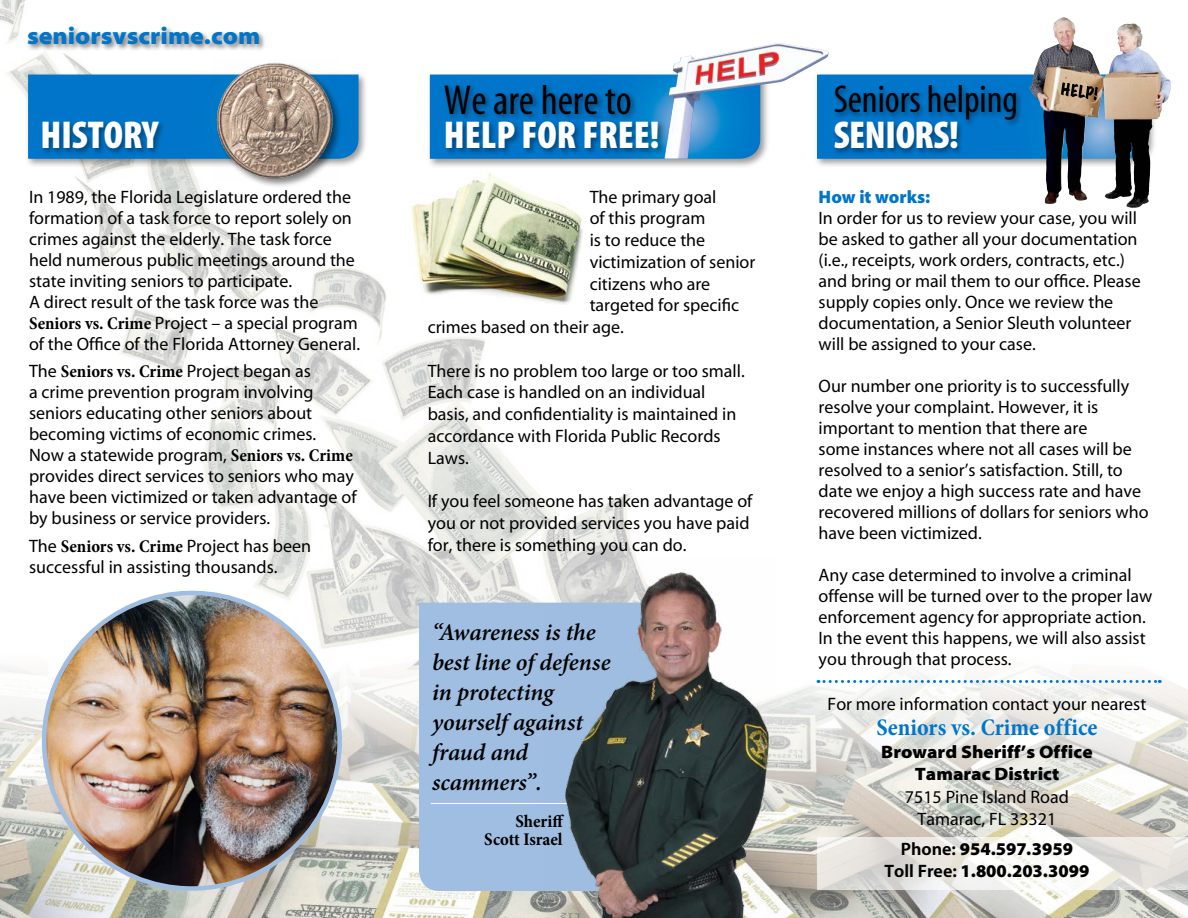
<style>
.page{position:relative;width:1188px;height:918px;background:#fff}
.page>*{position:absolute;margin:0;border:0;box-sizing:border-box;transform-origin:0 0}
.t1{font:condensed 42px "Sun Myriad";color:#000}
.t2{font:900 condensed 39px "Sun Myriad";color:#fff}
.t3{font:condensed 39px "Sun Myriad";color:#000}
.t4{font:italic 600 24px/30px "Minion Pro";letter-spacing:-.005em;color:#000}
.t5{font:700 condensed 24px "Minion Pro";color:#0075c9}
.t6{font:900 semi-expanded 24px "Sun Myriad";color:#0075c9}
.t7{font:18px/21px "Sun Myriad";color:#000}
.t8{font:900 18px/22.5px "Sun Myriad";color:#000;text-align:center}
.t9{font:900 semi-expanded 18px/22.5px "Sun Myriad";color:#000;text-align:center}
.t10{font:700 condensed 18px/18px "Minion Pro";color:#000;text-align:right}
.t11{font:900 18px "Sun Myriad";color:#0075c9}
.s1{font-family:"Minion Pro";font-weight:700;font-stretch:condensed}
.s2{font-weight:700}
</style>
<div class="page">
<img style="left:0;top:0;width:631px;height:538px">
<img style="left:0;top:538px;width:1188px;height:380px">
<div style="left:25px;top:72px;width:344px;height:96px;background:#000;opacity:.4"></div>
<div style="left:28px;top:75px;width:331px;height:84px;background:#0075c9"></div>
<div style="left:41px;top:120px;width:125px;height:35px;background:#000;opacity:.4"></div>
<div style="left:216px;top:61px;width:127px;height:128px;background:#000;opacity:.5"></div>
<img style="left:212px;top:58px;width:127px;height:124px">
<div style="left:427px;top:72px;width:343px;height:97px;background:#000;opacity:.4"></div>
<svg style="left:430px;top:75px;width:234px;height:84px;background:#0276c8"></svg>
<div style="left:443px;top:83px;width:223px;height:72px;background:#000;opacity:.4"></div>
<div style="left:814px;top:72px;width:344px;height:96px;background:#000;opacity:.4"></div>
<img style="left:44px;top:593px;width:296px;height:294px">
<svg style="left:817px;top:837px;width:371px;height:53px"></svg>
<img style="left:1029px;top:17px;width:58px;height:187px">
<div style="left:26px;top:25px;width:240px;height:26px;background:#000;opacity:.5"></div>
<svg style="left:829px;top:75px;width:319px;height:84px;background:#256c9e"></svg>
<img style="left:664px;top:43px;width:165px;height:116px">
<img style="left:408px;top:172px;width:178px;height:132px">
<div style="left:419px;top:603px;width:124px;height:288px;background:#9fbee1"></div>
<hr style="left:431px;top:803px;width:155px;height:1px;background:#fff">
<img style="left:543px;top:558px;width:232px;height:360px">
<svg style="left:818px;top:680px;width:342px;height:3px"></svg>
<h3 class="t6" style="left:27px;top:23px;width:235px">seniorsvscrime.com</h3>
<h2 class="t2" style="left:40px;top:115px;width:119px">HISTORY</h2>
<p class="t7" style="left:29px;top:187px;width:333px">In 1989, the Florida Legislature ordered the formation of a task force to report solely on crimes against the elderly. The task force held numerous public meetings around the state inviting seniors to participate.<br>A direct result of the task force was the <span class="s1">Seniors vs. Crime</span> Project – a special program of the Office of the Florida Attorney General.</p>
<p class="t7" style="left:29px;top:362px;width:329px">The <span class="s1">Seniors vs. Crime</span> Project began as<br>a crime prevention program involving seniors educating other seniors about becoming victims of economic crimes.<br>Now a statewide program, <span class="s1">Seniors vs. Crime </span>provides direct services to seniors who may have been victimized or taken advantage of by business or service providers.</p>
<p class="t7" style="left:29px;top:536px;width:284px">The <span class="s1">Seniors vs. Crime</span> Project has been successful in assisting thousands.</p>
<h1 class="t1" style="left:444px;top:79px;width:190px">We are here to</h1>
<h2 class="t2" style="left:444px;top:115px;width:217px">HELP FOR FREE!</h2>
<p class="t7" style="left:590px;top:187px;width:128px">The primary goal</p>
<p class="t7" style="left:590px;top:209px;width:117px">of this program</p>
<p class="t7" style="left:590px;top:230px;width:117px">is to reduce the</p>
<p class="t7" style="left:590px;top:252px;width:167px">victimization of senior</p>
<p class="t7" style="left:590px;top:274px;width:122px">citizens who are</p>
<p class="t7" style="left:590px;top:296px;width:151px">targeted for specific</p>
<p class="t7" style="left:428px;top:317px;width:198px">crimes based on their age.</p>
<p class="t7" style="left:428px;top:361px;width:319px;line-height:21.8px">There is no problem too large or too small.<br>Each case is handled on an individual basis, and confidentiality is maintained in accordance with Florida Public Records Laws.</p>
<p class="t7" style="left:428px;top:491px;width:326px;line-height:21.8px">If you feel someone has taken advantage of you or not provided services you have paid for, there is something you can do.</p>
<h3 class="t4" style="left:432px;top:617px;width:180px">“Awareness is the best line of defense in protecting yourself against fraud and scammers”.</h3>
<p class="t10" style="left:484px;top:812px;width:81px">Sheriff<br>Scott Israel</p>
<h2 class="t3" style="left:834px;top:80px;width:186px">Seniors helping</h2>
<h2 class="t2" style="left:834px;top:115px;width:127px">SENIORS!</h2>
<p class="t11" style="left:819px;top:187px;width:113px">How it works:</p>
<p class="t7" style="left:819px;top:208px;width:324px">In order for us to review your case, you will be asked to gather all your documentation (i.e., receipts, work orders, contracts, etc.) and bring or mail them to our office. Please supply copies only. Once we review the documentation, a Senior Sleuth volunteer will be assigned to your case.</p>
<p class="t7" style="left:819px;top:376px;width:332px">Our number one priority is to successfully resolve your complaint. However, it is important to mention that there are<br>some instances where not all cases will be resolved to a senior’s satisfaction. Still, to date we enjoy a high success rate and have recovered millions of dollars for seniors who have been victimized.</p>
<p class="t7" style="left:819px;top:565px;width:335px">Any case determined to involve a criminal offense will be turned over to the proper law enforcement agency for appropriate action.<br>In the event this happens, we will also assist you through that process.</p>
<p class="t7" style="left:828px;top:694px;width:320px">For more information contact your nearest</p>
<h3 class="t5" style="left:876px;top:711px;width:223px">Seniors vs. Crime office</h3>
<p class="t9" style="left:881px;top:741px;width:213px">Broward Sheriff’s Office<br>Tamarac District</p>
<p class="t7" style="left:905px;top:786px;width:166px;line-height:22.5px;text-align:center">7515 Pine Island Road<br>Tamarac, FL 33321</p>
<p class="t8" style="left:885px;top:838px;width:206px"><span class="s2">Phone:</span> 954.597.3959<br><span class="s2">Toll Free:</span> 1.800.203.3099</p>
</div>
